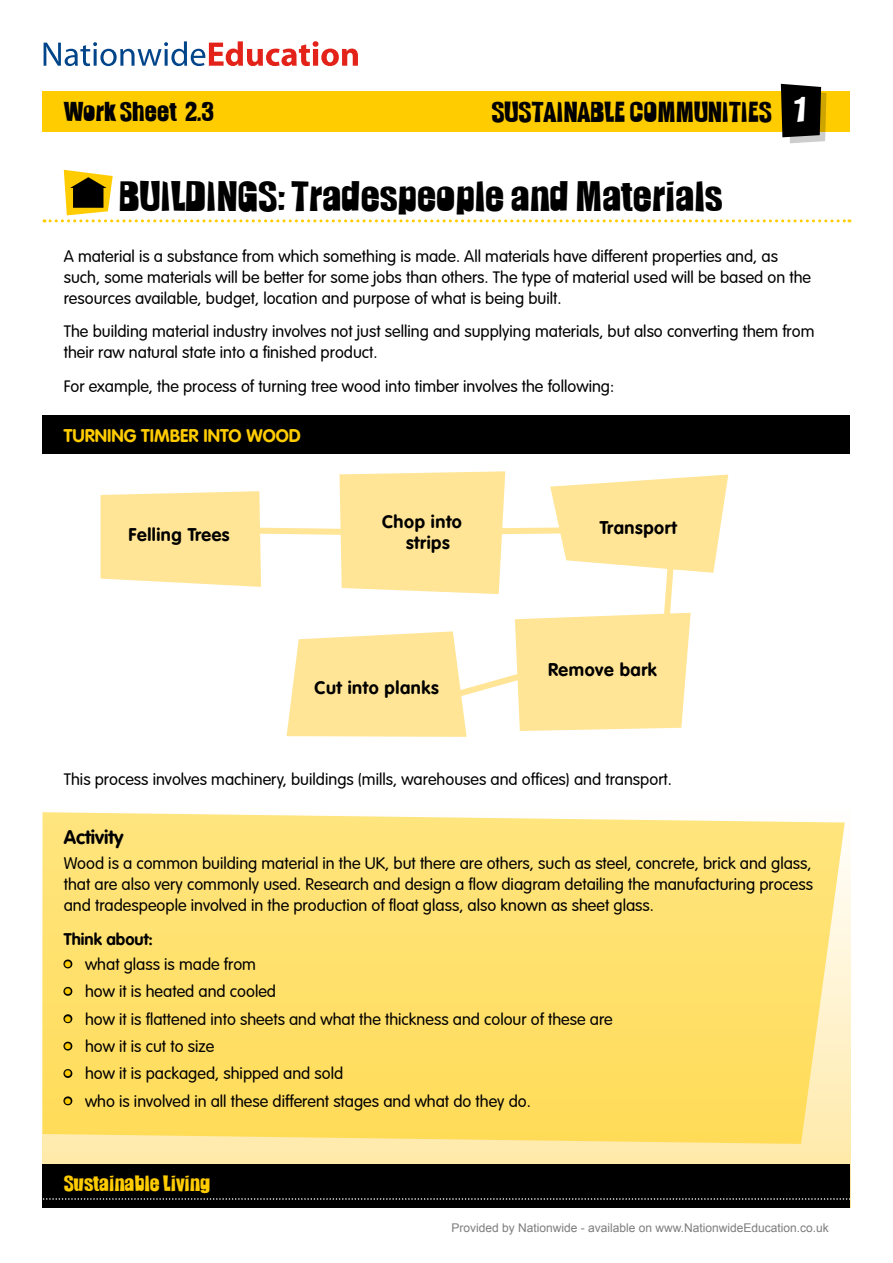
<style>
.page{position:relative;width:893px;height:1263px;background:#fff}
.page>*{position:absolute;margin:0;border:0;box-sizing:border-box;transform-origin:0 0}
.Worksheet_title{font:37.5px "Slamming";color:#000}
.t1{font:25.5px "Slamming";color:#000}
.Worksheet_number{font:24px "Slamming";color:#000}
.t2{font:19.5px "Slamming";color:#fc0}
.subhead{font:19.5px "DBDAVAGTT Bold";color:#000}
.t3{font:18px/21px "DBDAVAGTT Bold";letter-spacing:.03em;color:#000}
.Table_title{font:18px "DBDAVAGTT Bold";color:#fc0}
.Body_11pt_14pt{font:16.5px/21px "DBDAVAGTT Light";color:#000}
.Bullet{font:16.5px "DBDAVAGTT Light";color:#000}
.Body_subhead{font:16.5px "DBDAVAGTT Bold";color:#000}
.t4{font:12px "Arial";color:#7d7d7d}
.s1{font-size:31.5px;color:#fff}
.s2{color:#fc0}
</style>
<div class="page">
<div style="left:43px;top:740px;width:807px;height:468px;background:linear-gradient(to bottom,#fff,#ffe8a2)"></div>
<div style="left:43px;top:91px;width:807px;height:40px;background:#fc0"></div>
<div style="left:43px;top:1164px;width:807px;height:44px;background:#000"></div>
<svg style="left:42px;top:1198px;width:809px;height:2px"></svg>
<svg style="left:44px;top:41px;width:314px;height:25px"></svg>
<svg style="left:781px;top:84px;width:45px;height:59px;background:#393424"></svg>
<svg style="left:43px;top:812px;width:802px;height:332px;background:#ffe171"></svg>
<div style="left:43px;top:415px;width:807px;height:39px;background:#000"></div>
<svg style="left:44px;top:170px;width:806px;height:52px"></svg>
<svg style="left:61px;top:957px;width:14px;height:14px"></svg>
<svg style="left:61px;top:984px;width:14px;height:14px"></svg>
<svg style="left:61px;top:1012px;width:14px;height:13px"></svg>
<svg style="left:61px;top:1039px;width:14px;height:14px"></svg>
<svg style="left:61px;top:1067px;width:14px;height:13px"></svg>
<svg style="left:61px;top:1094px;width:14px;height:14px"></svg>
<svg style="left:101px;top:471px;width:627px;height:266px"></svg>
<p class="Worksheet_number" style="left:64px;top:97px;width:152px">Work Sheet 2.3</p>
<h2 class="t1" style="left:491px;top:97px;width:317px">SUSTAINABLE COMMUNITIES <span class="s1">1</span></h2>
<p class="Worksheet_title" style="left:119px;top:173px;width:605px">BUILDINGS: Tradespeople and Materials</p>
<p class="Body_11pt_14pt" style="left:64px;top:245px;width:749px">A material is a substance from which something is made. All materials have different properties and, as such, some materials will be better for some jobs than others. The type of material used will be based on the resources available, budget, location and purpose of what is being built.</p>
<p class="Body_11pt_14pt" style="left:64px;top:321px;width:752px">The building material industry involves not just selling and supplying materials, but also converting them from their raw natural state into a finished product.</p>
<p class="Body_11pt_14pt" style="left:64px;top:376px;width:552px">For example, the process of turning tree wood into timber involves the following:</p>
<p class="Table_title" style="left:64px;top:425px;width:33px">TURNING</p>
<p class="Table_title" style="left:141px;top:425px;width:73px">TIMBER INTO</p>
<p class="Table_title" style="left:246px;top:425px;width:30px">WOOD</p>
<p class="t3" style="left:129px;top:524px;width:102px">Felling Trees</p>
<p class="t3" style="left:406px;top:511px;width:57px;text-indent:-24px">Chop into strips</p>
<p class="t3" style="left:600px;top:517px;width:79px">Transport</p>
<p class="t3" style="left:314px;top:677px;width:126px">Cut into planks</p>
<p class="t3" style="left:548px;top:659px;width:110px">Remove bark</p>
<p class="Body_11pt_14pt" style="left:64px;top:768px;width:610px">This process involves machinery, buildings (mills, warehouses and offices) and transport.</p>
<p class="subhead" style="left:64px;top:825px;width:61px">Activity</p>
<p class="Body_11pt_14pt" style="left:64px;top:852px;width:751px;text-align:justify">Wood is a common building material in the UK, but there are others, such as steel, concrete, brick and glass, that are also very commonly used. Research and design a flow diagram detailing the manufacturing process and tradespeople involved in the production of float glass, also known as sheet glass.</p>
<p class="Body_subhead" style="left:64px;top:929px;width:91px">Think about:</p>
<p class="Bullet" style="left:64px;top:955px;width:194px"><span class="s2">•</span> what glass is made from</p>
<p class="Bullet" style="left:64px;top:982px;width:214px"><span class="s2">•</span> how it is heated and cooled</p>
<p class="Bullet" style="left:64px;top:1009px;width:551px"><span class="s2">•</span> how it is flattened into sheets and what the thickness and colour of these are</p>
<p class="Bullet" style="left:64px;top:1037px;width:152px"><span class="s2">•</span> how it is cut to size</p>
<p class="Bullet" style="left:64px;top:1064px;width:281px"><span class="s2">•</span> how it is packaged, shipped and sold</p>
<p class="Bullet" style="left:64px;top:1091px;width:469px"><span class="s2">•</span> who is involved in all these different stages and what do they do.</p>
<p class="t2" style="left:64px;top:1172px;width:148px">Sustainable Living</p>
<p class="t4" style="left:451px;top:1221px;width:379px">Provided by Nationwide - available on www.NationwideEducation.co.uk</p>
</div>
